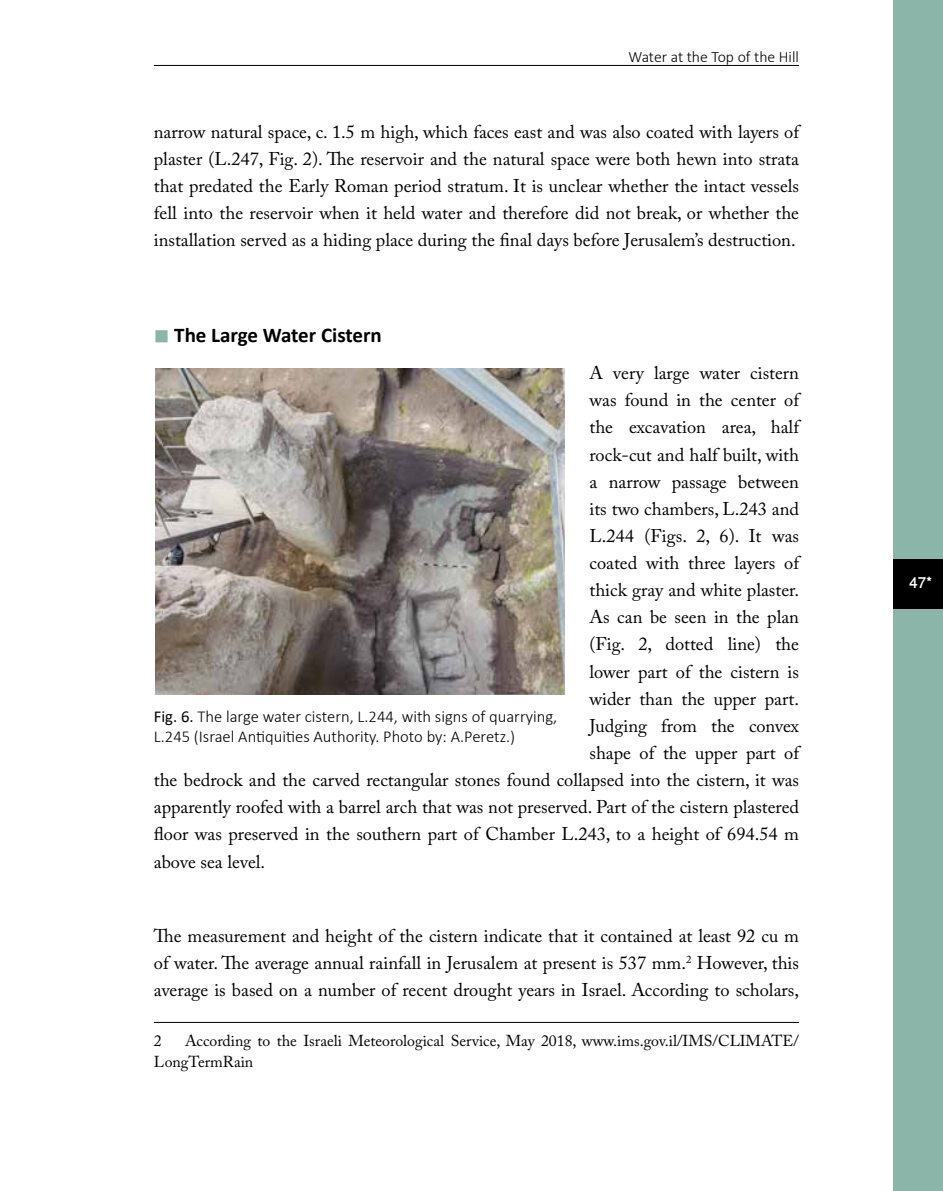
<style>
.page{position:relative;width:943px;height:1191px;background:#fff}
.page>*{position:absolute;margin:0;border:0;box-sizing:border-box;transform-origin:0 0}
.t1{font:700 21px "Calibri";color:#000}
.t2{font:500 21px "Win Soft Pro";color:#fff}
.t3{font:18.38px/27.1px "Adobe Caslon Pro";color:#000;text-align:justify}
.t4{font:300 16.62px/20.1px "Calibri";color:#000}
.t5{font:15.75px/21px "Adobe Caslon Pro";color:#000}
.t6{font:300 15.75px "Calibri";color:#000}
.s1{font-weight:400}
</style>
<div class="page">
<div style="left:893px;top:0;width:50px;height:1191px;background:#8cb5aa"></div>
<div style="left:893px;top:559px;width:50px;height:50px;background:#000"></div>
<hr style="left:154px;top:65px;width:645px;height:1px;background:#000">
<hr style="left:154px;top:1022px;width:645px;height:1px;background:#000">
<img style="left:155px;top:368px;width:409px;height:327px">
<p class="t6" style="left:628px;top:47px;width:172px">Water at the Top of the Hill</p>
<p class="t3" style="left:154px;top:118px;width:646px">narrow natural space, c. 1.5 m high, which faces east and was also coated with layers of plaster (L.247, Fig. 2). The reservoir and the natural space were both hewn into strata that predated the Early Roman period stratum. It is unclear whether the intact vessels fell into the reservoir when it held water and therefore did not break, or whether the installation served as a hiding place during the final days before Jerusalem’s destruction.</p>
<p class="t1" style="left:174px;top:320px;width:209px">The Large Water Cistern</p>
<p class="t3" style="left:589px;top:359px;width:211px">A very large water cistern</p>
<p class="t3" style="left:589px;top:386px;width:211px">was found in the center of</p>
<p class="t3" style="left:589px;top:413px;width:211px">the excavation area, half</p>
<p class="t3" style="left:589px;top:440px;width:211px">rock-cut and half built, with</p>
<p class="t3" style="left:589px;top:468px;width:211px">a narrow passage between</p>
<p class="t3" style="left:589px;top:495px;width:211px">its two chambers, L.243 and</p>
<p class="t3" style="left:589px;top:522px;width:211px">L.244 (Figs. 2, 6). It was</p>
<p class="t3" style="left:589px;top:549px;width:211px">coated with three layers of</p>
<p class="t3" style="left:589px;top:576px;width:211px">thick gray and white plaster.</p>
<p class="t3" style="left:589px;top:603px;width:211px">As can be seen in the plan</p>
<p class="t3" style="left:589px;top:630px;width:211px">(Fig. 2, dotted line) the</p>
<p class="t3" style="left:589px;top:657px;width:211px">lower part of the cistern is</p>
<p class="t3" style="left:589px;top:685px;width:211px">wider than the upper part.</p>
<p class="t3" style="left:589px;top:712px;width:211px">Judging from the convex</p>
<p class="t3" style="left:589px;top:739px;width:211px">shape of the upper part of</p>
<p class="t3" style="left:154px;top:766px;width:646px">the bedrock and the carved rectangular stones found collapsed into the cistern, it was</p>
<p class="t3" style="left:154px;top:793px;width:646px">apparently roofed with a barrel arch that was not preserved. Part of the cistern plastered</p>
<p class="t3" style="left:154px;top:820px;width:646px">floor was preserved in the southern part of Chamber L.243, to a height of 694.54 m</p>
<p class="t3" style="left:154px;top:847px;width:113px">above sea level.</p>
<p class="t4" style="left:154px;top:706px;width:405px"><span class="s1">Fig. 6.</span> The large water cistern, L.244, with signs of quarrying,<br>L.245 (Israel Antiquities Authority. Photo by: A.Peretz.)</p>
<p class="t3" style="left:154px;top:921px;width:646px">The measurement and height of the cistern indicate that it contained at least 92 cu m of water. The average annual rainfall in Jerusalem at present is 537 mm.<sup>2</sup> However, this average is based on a number of recent drought years in Israel. According to scholars,</p>
<p class="t5" style="left:154px;top:1030px;width:9px">2</p>
<p class="t5" style="left:154px;top:1030px;width:646px;text-indent:31px">According to the Israeli Meteorological Service, May 2018, www.ims.gov.il/IMS/CLIMATE/<br>LongTermRain</p>
<p class="t2" style="left:909px;top:567px;width:24px">47*</p>
</div>
